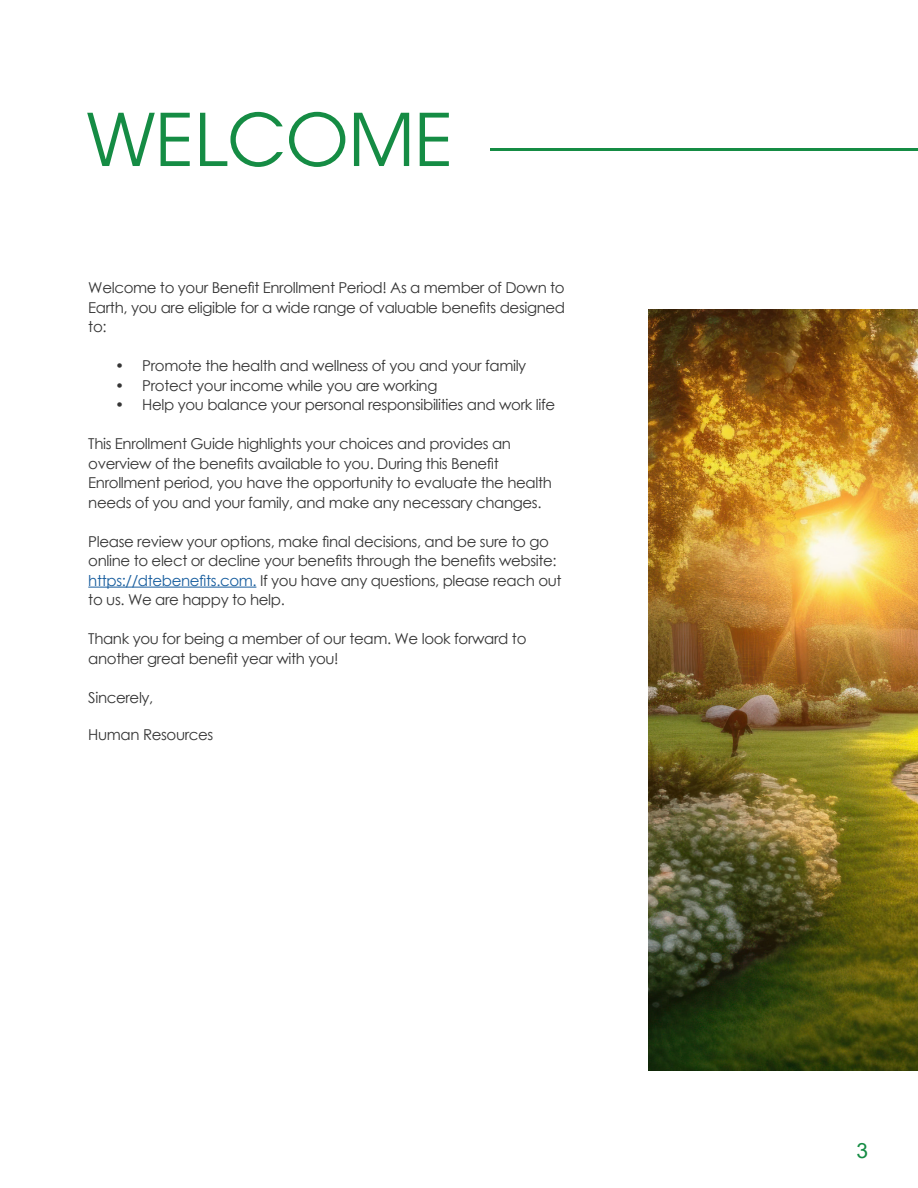
<style>
.page{position:relative;width:918px;height:1188px;background:#fff}
.page>*{position:absolute;margin:0;border:0;box-sizing:border-box;transform-origin:0 0}
.t1{font:72px "ITC Avant Garde Pro";color:#158c44}
.t2{font:21px "Arial";color:#158c44}
.t3{font:15px/19.5px "Century Gothic";letter-spacing:-.025em;color:#353535}
.s1{color:#175d9e}
</style>
<div class="page">
<hr style="left:88px;top:587px;width:168px;height:1px;background:#175d9e">
<hr style="left:490px;top:148px;width:428px;height:3px;background:#158c44">
<img style="left:648px;top:309px;width:270px;height:761px">
<p class="t1" style="left:86px;top:95px;width:368px">WELCOME</p>
<p class="t3" style="left:88px;top:278px;width:478px;text-align:justify">Welcome to your Benefit Enrollment Period! As a member of Down to Earth, you are eligible for a wide range of valuable benefits designed to:</p>
<p class="t3" style="left:115px;top:356px;width:413px">• Promote the health and wellness of you and your family</p>
<p class="t3" style="left:115px;top:375px;width:324px">• Protect your income while you are working</p>
<p class="t3" style="left:115px;top:395px;width:441px">• Help you balance your personal responsibilities and work life</p>
<p class="t3" style="left:88px;top:434px;width:465px">This Enrollment Guide highlights your choices and provides an overview of the benefits available to you. During this Benefit Enrollment period, you have the opportunity to evaluate the health needs of you and your family, and make any necessary changes.</p>
<p class="t3" style="left:88px;top:531px;width:475px">Please review your options, make final decisions, and be sure to go online to elect or decline your benefits through the benefits website: <span class="s1">https://dtebenefits.com.</span> If you have any questions, please reach out to us. We are happy to help.</p>
<p class="t3" style="left:88px;top:629px;width:440px">Thank you for being a member of our team. We look forward to another great benefit year with you!</p>
<p class="t3" style="left:88px;top:687px;width:67px">Sincerely,</p>
<p class="t3" style="left:88px;top:725px;width:127px">Human Resources</p>
<h2 class="t2" style="left:856px;top:1136px;width:13px">3</h2>
</div>
